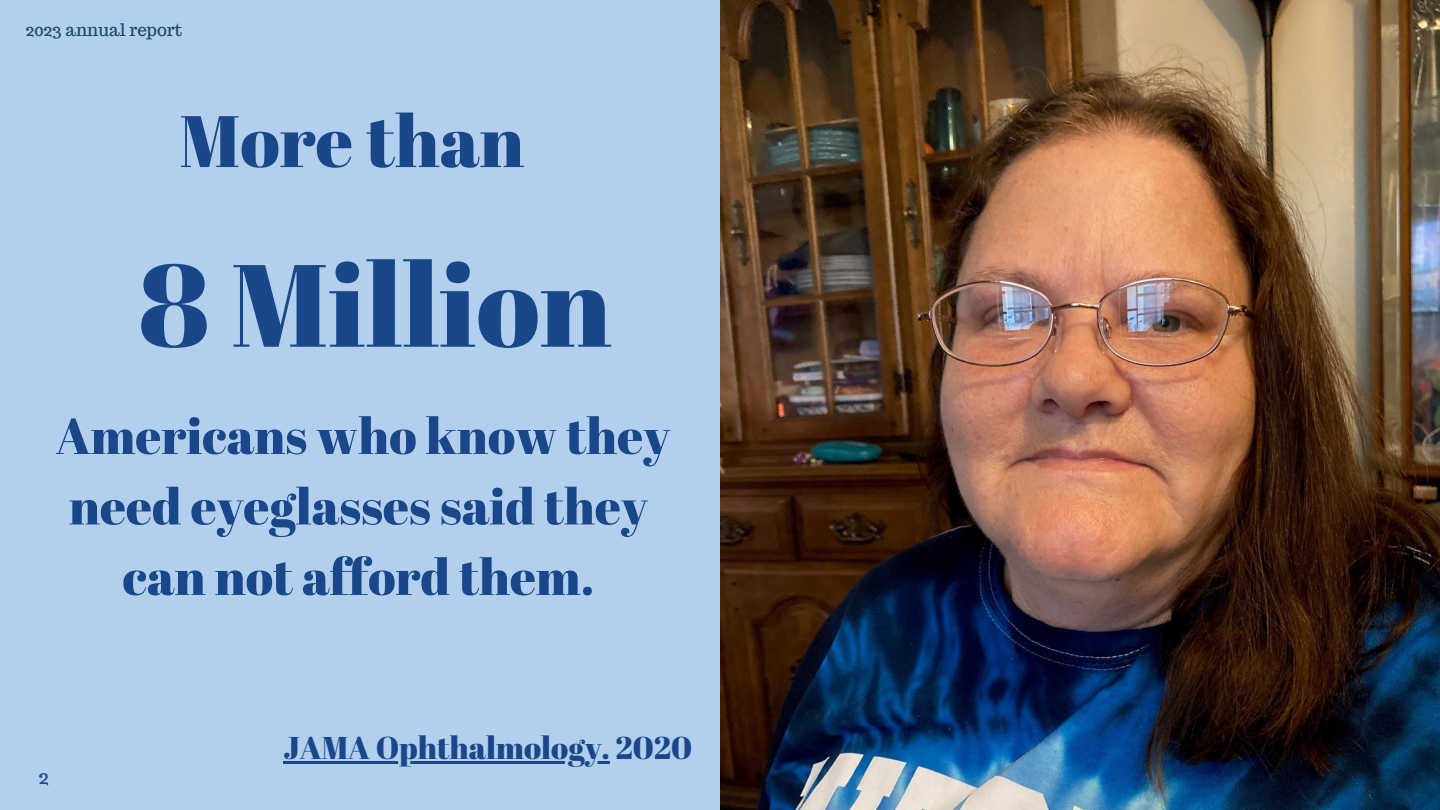
<style>
.page{position:relative;width:1440px;height:810px;background:#b2cfed}
.page>*{position:absolute;margin:0;border:0;box-sizing:border-box;transform-origin:0 0}
.t1{font:116.7px "Abril Fatface";color:#1a4789}
.t2{font:72.7px "Abril Fatface";color:#1a4789}
.t3{font:50.4px/70.5px "Abril Fatface";color:#1a4789;text-align:center}
.t4{font:31.5px "Abril Fatface";color:#1a4789}
.t5{font:20px "Trocchi";color:#1a4789}
.t6{font:17px "Trocchi";color:#1e4569}
</style>
<div class="page">
<img style="left:720px;top:0;width:720px;height:810px">
<img style="left:1299px;top:20px;width:120px;height:77px">
<hr style="left:284px;top:761px;width:326px;height:3px;background:#1a4789">
<p class="t6" style="left:26px;top:18px;width:158px">2023 annual report</p>
<p class="t2" style="left:179px;top:90px;width:347px">More than</p>
<p class="t1" style="left:138px;top:223px;width:475px">8 Million</p>
<p class="t3" style="left:56px;top:399px;width:616px">Americans who know they need eyeglasses said they can not afford them.</p>
<p class="t5" style="left:39px;top:764px;width:12px">2</p>
<p class="t4" style="left:284px;top:726px;width:410px">JAMA Ophthalmology. 2020</p>
</div>
